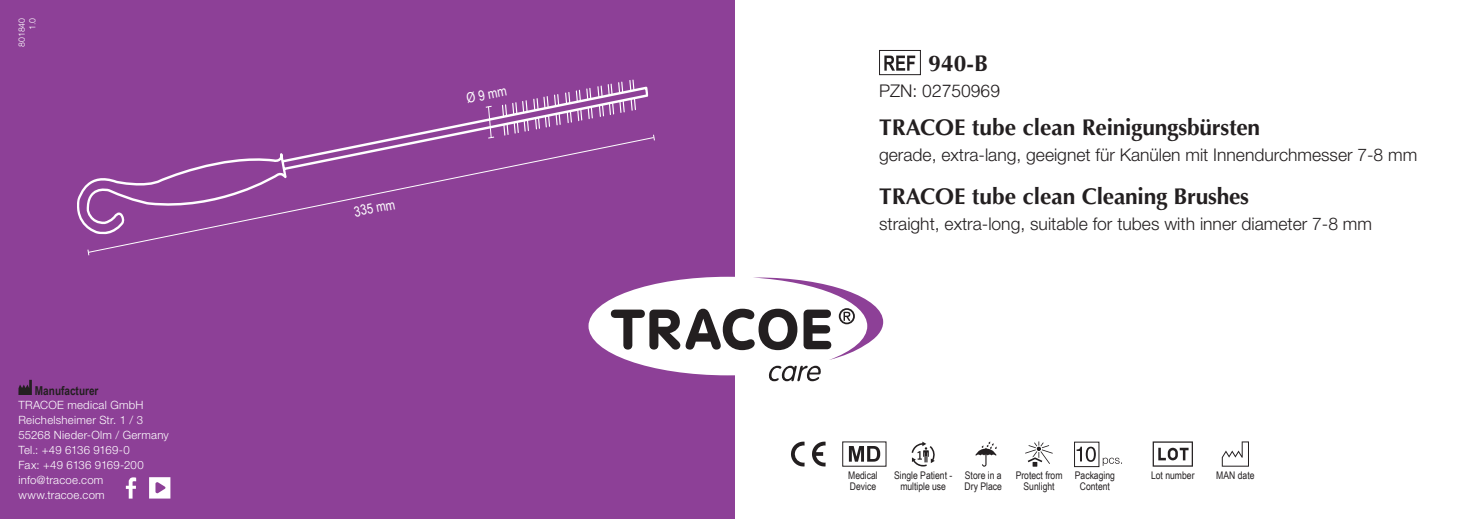
<style>
.page{position:relative;width:1472px;height:519px;background:#fff}
.page>*{position:absolute;margin:0;border:0;box-sizing:border-box;transform-origin:0 0}
.t1{font:700 22.75px "Optima LT Std";letter-spacing:-.01em;color:#231f20}
.t2{font:300 17.5px "Helvetica Neue LT Pro";color:#231f20}
.t3{font:300 17.5px "Helvetica LT Std";color:#231f20}
.t4{font:14px "Arial Narrow";color:#fff}
.t5{font:700 12.25px "Arial Narrow";color:#231f20}
.t6{font:300 11.38px/14.9px "Helvetica Neue LT Pro";letter-spacing:.02em;color:#fff}
.t7{font:10.5px/10.5px "Arial Narrow";color:#231f20;text-align:center}
.t8{font:300 8.75px/10.5px "Helvetica LT Std";color:#fff;text-align:right}
.s1{font-family:"Helvetica Neue LT Pro"}
</style>
<div class="page">
<svg style="left:791px;top:441px;width:14px;height:25px"></svg>
<svg style="left:812px;top:441px;width:14px;height:25px"></svg>
<svg style="left:849px;top:446px;width:31px;height:15px"></svg>
<svg style="left:912px;top:441px;width:23px;height:25px"></svg>
<svg style="left:975px;top:442px;width:22px;height:24px"></svg>
<svg style="left:1025px;top:441px;width:28px;height:25px"></svg>
<svg style="left:1153px;top:441px;width:40px;height:25px"></svg>
<svg style="left:1222px;top:441px;width:27px;height:25px"></svg>
<div style="left:0;top:0;width:735px;height:518px;background:#8d4097"></div>
<svg style="left:77px;top:86px;width:572px;height:143px"></svg>
<svg style="left:884px;top:55px;width:31px;height:16px"></svg>
<div style="left:879px;top:50px;width:42px;height:25px;border:1px solid #231f20"></div>
<svg style="left:1077px;top:446px;width:19px;height:15px"></svg>
<svg style="left:1103px;top:457px;width:19px;height:8px"></svg>
<svg style="left:88px;top:137px;width:565px;height:116px"></svg>
<svg style="left:653px;top:134px;width:2px;height:7px"></svg>
<svg style="left:485px;top:79px;width:153px;height:64px"></svg>
<div style="left:589px;top:276px;width:278px;height:99px;background:#fff;border-radius:50%"></div>
<svg style="left:611px;top:309px;width:69px;height:40px"></svg>
<svg style="left:686px;top:277px;width:197px;height:82px"></svg>
<svg style="left:768px;top:365px;width:53px;height:16px"></svg>
<svg style="left:126px;top:477px;width:10px;height:21px"></svg>
<svg style="left:149px;top:477px;width:21px;height:21px"></svg>
<svg style="left:18px;top:379px;width:14px;height:15px"></svg>
<p class="t8" style="left:17px;top:47px;width:31px;rotate:-90deg">801840<br>1.0</p>
<p class="t5" style="left:35px;top:381px;width:65px">Manufacturer</p>
<p class="t6" style="left:18px;top:397px;width:152px">TRACOE medical GmbH<br>Reichelsheimer Str. 1 / 3<br>55268 Nieder-Olm / Germany<br>Tel.: +49 6136 9169-0<br>Fax: +49 6136 9169-200 info@tracoe.com www.tracoe.com</p>
<p class="t4" style="left:352px;top:201px;width:43px;rotate:-11deg">335 mm</p>
<p class="t4" style="left:465px;top:88px;width:42px;rotate:-11deg">Ø 9 mm</p>
<h1 class="t1" style="left:929px;top:50px;width:61px">940-B</h1>
<h2 class="t3" style="left:879px;top:80px;width:122px"><span class="s1">PZN:</span> 02750969</h2>
<h1 class="t1" style="left:879px;top:114px;width:383px">TRACOE tube clean Reinigungsbürsten</h1>
<h2 class="t2" style="left:879px;top:144px;width:540px">gerade, extra-lang, geeignet für Kanülen mit Innendurchmesser 7-8 mm</h2>
<h1 class="t1" style="left:879px;top:183px;width:371px">TRACOE tube clean Cleaning Brushes</h1>
<h2 class="t2" style="left:879px;top:213px;width:494px">straight, extra-long, suitable for tubes with inner diameter 7-8 mm</h2>
<p class="t7" style="left:848px;top:469px;width:31px;text-align:left">Medical<br>Device</p>
<p class="t7" style="left:894px;top:469px;width:60px;line-height:11px">Single Patient - multiple use</p>
<p class="t7" style="left:965px;top:469px;width:39px;text-align:left">Store in a<br>Dry Place</p>
<p class="t7" style="left:1016px;top:469px;width:48px">Protect from<br>Sunlight</p>
<p class="t7" style="left:1075px;top:469px;width:42px">Packaging<br>Content</p>
<p class="t7" style="left:1151px;top:469px;width:45px">Lot number</p>
<p class="t7" style="left:1216px;top:469px;width:40px">MAN date</p>
</div>
